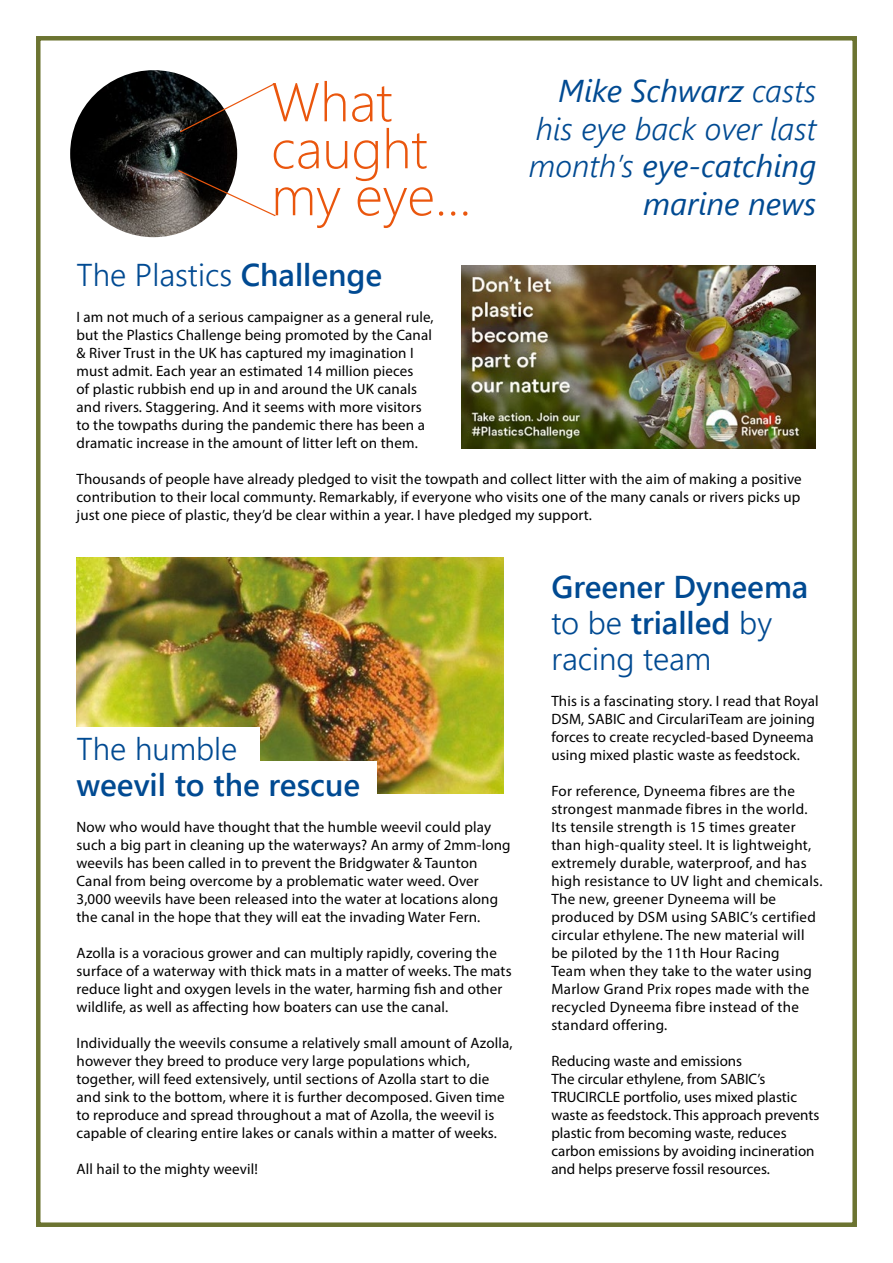
<style>
.page{position:relative;width:893px;height:1263px;background:#fff}
.page>*{position:absolute;margin:0;border:0;box-sizing:border-box;transform-origin:0 0}
.t1{font:300 54.6px/47px "Segoe UI";color:#ea560d}
.t2{font:italic 31.5px/37.8px "Segoe UI";color:#004a92;text-align:right}
.t3{font:600 31.5px/36px "Segoe UI";color:#004a92}
.t4{font:300 31.5px "Segoe UI";color:#004a92}
.t5{font:15px/18px "Myriad Pro";letter-spacing:.01em;color:#000}
.s1{font-weight:300}
.s2{font-weight:600}
</style>
<div class="page">
<div style="left:36px;top:36px;width:821px;height:1191px;border:4px solid #6c7431"></div>
<img style="left:77px;top:557px;width:427px;height:236px">
<img style="left:70px;top:70px;width:167px;height:167px;border-radius:83px">
<svg style="left:179px;top:82px;width:97px;height:51px"></svg>
<svg style="left:177px;top:169px;width:99px;height:48px"></svg>
<img style="left:461px;top:266px;width:355px;height:182px">
<div style="left:60px;top:727px;width:200px;height:43px;background:#fff"></div>
<div style="left:47px;top:761px;width:330px;height:43px;background:#fff"></div>
<h1 class="t1" style="left:271px;top:73px;width:201px">What caught my eye...</h1>
<h2 class="t2" style="left:529px;top:67px;width:289px">Mike Schwarz <span class="s1">casts his eye back over last month’s</span> eye-catching marine news</h2>
<h2 class="t4" style="left:76px;top:245px;width:307px">The Plastics <span class="s2">Challenge</span></h2>
<p class="t5" style="left:77px;top:308px;width:359px">I am not much of a serious campaigner as a general rule, but the Plastics Challenge being promoted by the Canal &amp; River Trust in the UK has captured my imagination I must admit. Each year an estimated 14 million pieces<br>of plastic rubbish end up in and around the UK canals and rivers. Staggering. And it seems with more visitors to the towpaths during the pandemic there has been a dramatic increase in the amount of litter left on them.</p>
<p class="t5" style="left:77px;top:470px;width:727px;text-align:justify">Thousands of people have already pledged to visit the towpath and collect litter with the aim of making a positive contribution to their local communty. Remarkably, if everyone who visits one of the many canals or rivers picks up just one piece of plastic, they’d be clear within a year. I have pledged my support.</p>
<h2 class="t4" style="left:77px;top:719px;width:162px">The humble</h2>
<h2 class="t3" style="left:77px;top:764px;width:285px">weevil to the rescue</h2>
<p class="t5" style="left:77px;top:817px;width:436px">Now who would have thought that the humble weevil could play such a big part in cleaning up the waterways? An army of 2mm-long weevils has been called in to prevent the Bridgwater &amp; Taunton Canal from being overcome by a problematic water weed. Over 3,000 weevils have been released into the water at locations along the canal in the hope that they will eat the invading Water Fern.</p>
<p class="t5" style="left:77px;top:943px;width:437px">Azolla is a voracious grower and can multiply rapidly, covering the surface of a waterway with thick mats in a matter of weeks. The mats reduce light and oxygen levels in the water, harming fish and other wildlife, as well as affecting how boaters can use the canal.</p>
<p class="t5" style="left:77px;top:1033px;width:438px">Individually the weevils consume a relatively small amount of Azolla, however they breed to produce very large populations which, together, will feed extensively, until sections of Azolla start to die and sink to the bottom, where it is further decomposed. Given time to reproduce and spread throughout a mat of Azolla, the weevil is capable of clearing entire lakes or canals within a matter of weeks.</p>
<p class="t5" style="left:77px;top:1159px;width:183px">All hail to the mighty weevil!</p>
<h2 class="t3" style="left:551px;top:566px;width:258px">Greener Dyneema <span class="s1">to be</span> trialled <span class="s1">by racing team</span></h2>
<p class="t5" style="left:551px;top:691px;width:269px">This is a fascinating story. I read that Royal DSM, SABIC and CirculariTeam are joining forces to create recycled-based Dyneema using mixed plastic waste as feedstock.</p>
<p class="t5" style="left:551px;top:781px;width:273px">For reference, Dyneema fibres are the strongest manmade fibres in the world.<br>Its tensile strength is 15 times greater than high-quality steel. It is lightweight, extremely durable, waterproof, and has high resistance to UV light and chemicals.<br>The new, greener Dyneema will be produced by DSM using SABIC’s certified circular ethylene. The new material will be piloted by the 11th Hour Racing<br>Team when they take to the water using Marlow Grand Prix ropes made with the recycled Dyneema fibre instead of the standard offering.</p>
<p class="t5" style="left:551px;top:1051px;width:270px">Reducing waste and emissions<br>The circular ethylene, from SABIC’s TRUCIRCLE portfolio, uses mixed plastic waste as feedstock. This approach prevents plastic from becoming waste, reduces carbon emissions by avoiding incineration and helps preserve fossil resources.</p>
</div>
